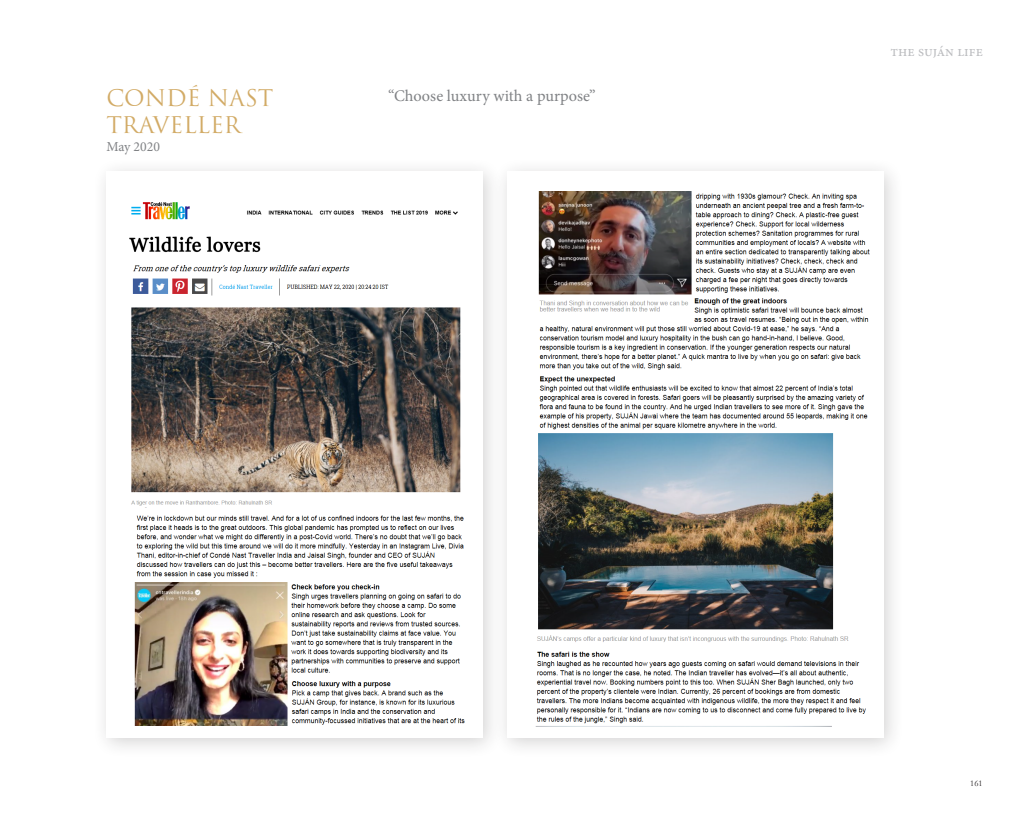
<style>
.page{position:relative;width:1028px;height:815px;background:#fff}
.page>*{position:absolute;margin:0;border:0;box-sizing:border-box;transform-origin:0 0}
.t1{font:22.5px "Trajan";color:#d2ab66}
.t2{font:16.25px "Minion Pro";color:#808285}
.t3{font:15px "Minion Pro";color:#bcbdc0}
.t4{font:13.75px "Minion Pro";color:#808285}
.t5{font:8.75px "Garamond";color:#231f20}
</style>
<div class="page">
<div style="left:92px;top:157px;width:411px;height:602px;background:#231f20;opacity:.2"></div>
<div style="left:106px;top:172px;width:376px;height:566px;background:#fff"></div>
<div style="left:492px;top:157px;width:412px;height:602px;background:#231f20;opacity:.2"></div>
<div style="left:507px;top:172px;width:376px;height:566px;background:#fff"></div>
<img style="left:129px;top:202px;width:336px;height:523px">
<img style="left:536px;top:191px;width:334px;height:533px">
<p class="t1" style="left:106px;top:85px;width:168px">CONDÉ NAST</p>
<p class="t1" style="left:106px;top:112px;width:136px">TRAVELLER</p>
<p class="t4" style="left:106px;top:137px;width:55px">May 2020</p>
<p class="t2" style="left:388px;top:85px;width:209px">“Choose luxury with a purpose”</p>
<p class="t3" style="left:890px;top:41px;width:94px">the suján life</p>
<p class="t5" style="left:970px;top:778px;width:14px">161</p>
</div>
